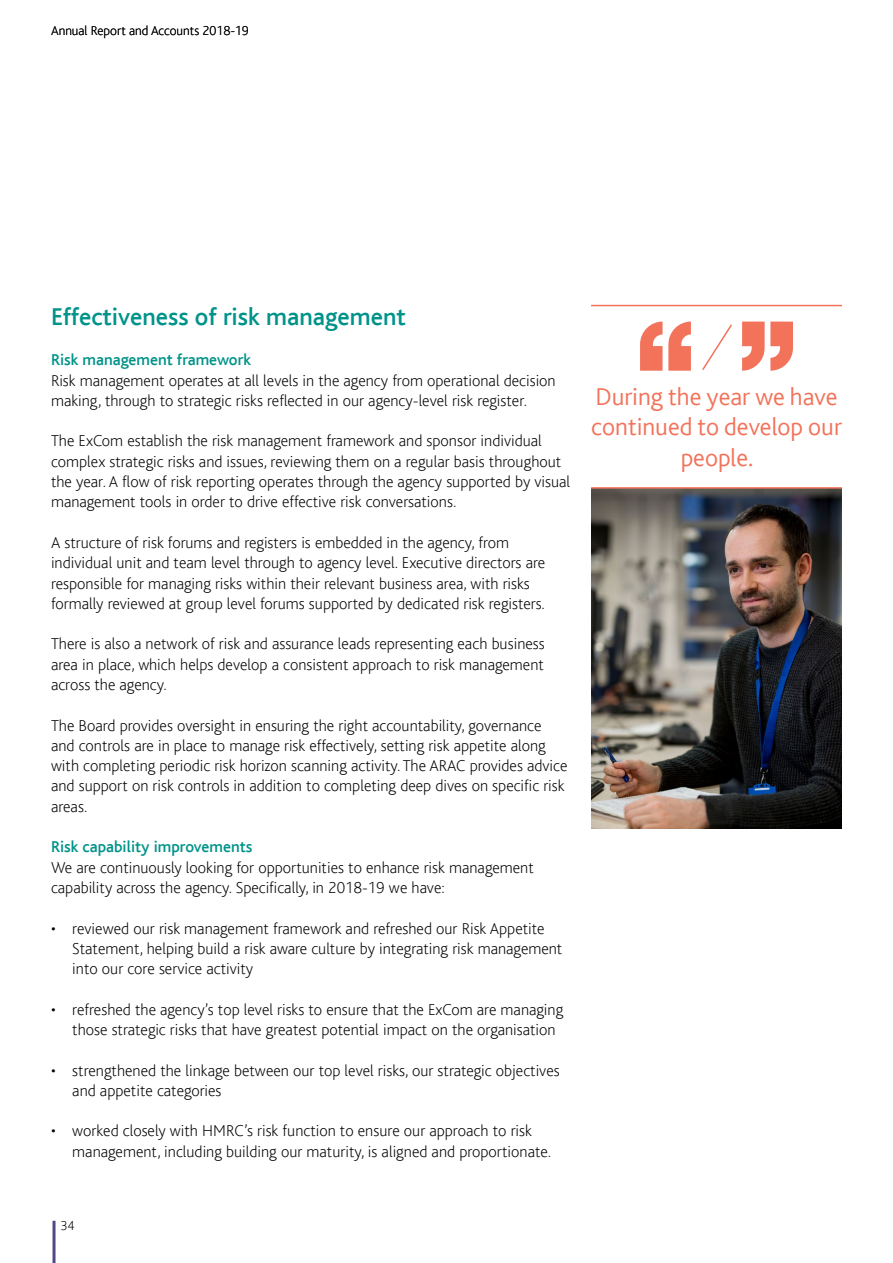
<style>
.page{position:relative;width:893px;height:1263px;background:#fff}
.page>*{position:absolute;margin:0;border:0;box-sizing:border-box;transform-origin:0 0}
.t1{font:300 25.5px/30.3px "Bliss";color:#f3725a;text-align:center}
.t2{font:500 25.5px "Bliss";color:#00938a}
.t3{font:200 16.5px/20.2px "Bliss";color:#000}
.t4{font:500 16.5px "Bliss";color:#00938a}
.t5{font:200 13.5px "Bliss";color:#000}
</style>
<div class="page">
<img style="left:591px;top:489px;width:251px;height:339px">
<svg style="left:640px;top:322px;width:51px;height:49px"></svg>
<svg style="left:742px;top:322px;width:51px;height:49px"></svg>
<svg style="left:702px;top:324px;width:30px;height:46px"></svg>
<hr style="left:591px;top:305px;width:251px;height:1px;background:#f3725a">
<hr style="left:591px;top:487px;width:251px;height:2px;background:#f3725a">
<hr style="left:53px;top:1221px;width:3px;height:42px;background:#4f4a85">
<p class="t5" style="left:51px;top:23px;width:199px">Annual Report and Accounts 2018-19</p>
<h1 class="t2" style="left:51px;top:303px;width:356px">Effectiveness of risk management</h1>
<p class="t4" style="left:51px;top:351px;width:202px">Risk management framework</p>
<p class="t3" style="left:51px;top:370px;width:506px">Risk management operates at all levels in the agency from operational decision making, through to strategic risks reflected in our agency-level risk register.</p>
<p class="t3" style="left:51px;top:431px;width:521px">The ExCom establish the risk management framework and sponsor individual complex strategic risks and issues, reviewing them on a regular basis throughout the year. A flow of risk reporting operates through the agency supported by visual management tools in order to drive effective risk conversations.</p>
<p class="t3" style="left:51px;top:533px;width:496px">A structure of risk forums and registers is embedded in the agency, from individual unit and team level through to agency level. Executive directors are responsible for managing risks within their relevant business area, with risks formally reviewed at group level forums supported by dedicated risk registers.</p>
<p class="t3" style="left:51px;top:634px;width:495px;text-align:justify">There is also a network of risk and assurance leads representing each business area in place, which helps develop a consistent approach to risk management across the agency.</p>
<p class="t3" style="left:51px;top:715px;width:518px">The Board provides oversight in ensuring the right accountability, governance and controls are in place to manage risk effectively, setting risk appetite along with completing periodic risk horizon scanning activity. The ARAC provides advice and support on risk controls in addition to completing deep dives on specific risk areas.</p>
<p class="t4" style="left:51px;top:838px;width:203px">Risk capability improvements</p>
<p class="t3" style="left:51px;top:857px;width:484px">We are continuously looking for opportunities to enhance risk management capability across the agency. Specifically, in 2018-19 we have:</p>
<p class="t3" style="left:72px;top:918px;width:492px;text-indent:-21px">• reviewed our risk management framework and refreshed our Risk Appetite<br>Statement, helping build a risk aware culture by integrating risk management into our core service activity</p>
<p class="t3" style="left:72px;top:999px;width:492px;text-indent:-21px">• refreshed the agency’s top level risks to ensure that the ExCom are managing those strategic risks that have greatest potential impact on the organisation</p>
<p class="t3" style="left:72px;top:1060px;width:489px;text-indent:-21px">• strengthened the linkage between our top level risks, our strategic objectives and appetite categories</p>
<p class="t3" style="left:72px;top:1121px;width:481px;text-indent:-21px">• worked closely with HMRC’s risk function to ensure our approach to risk management, including building our maturity, is aligned and proportionate.</p>
<h1 class="t1" style="left:591px;top:382px;width:252px">During the year we have continued to develop our people.</h1>
<p class="t5" style="left:61px;top:1219px;width:15px">34</p>
</div>
